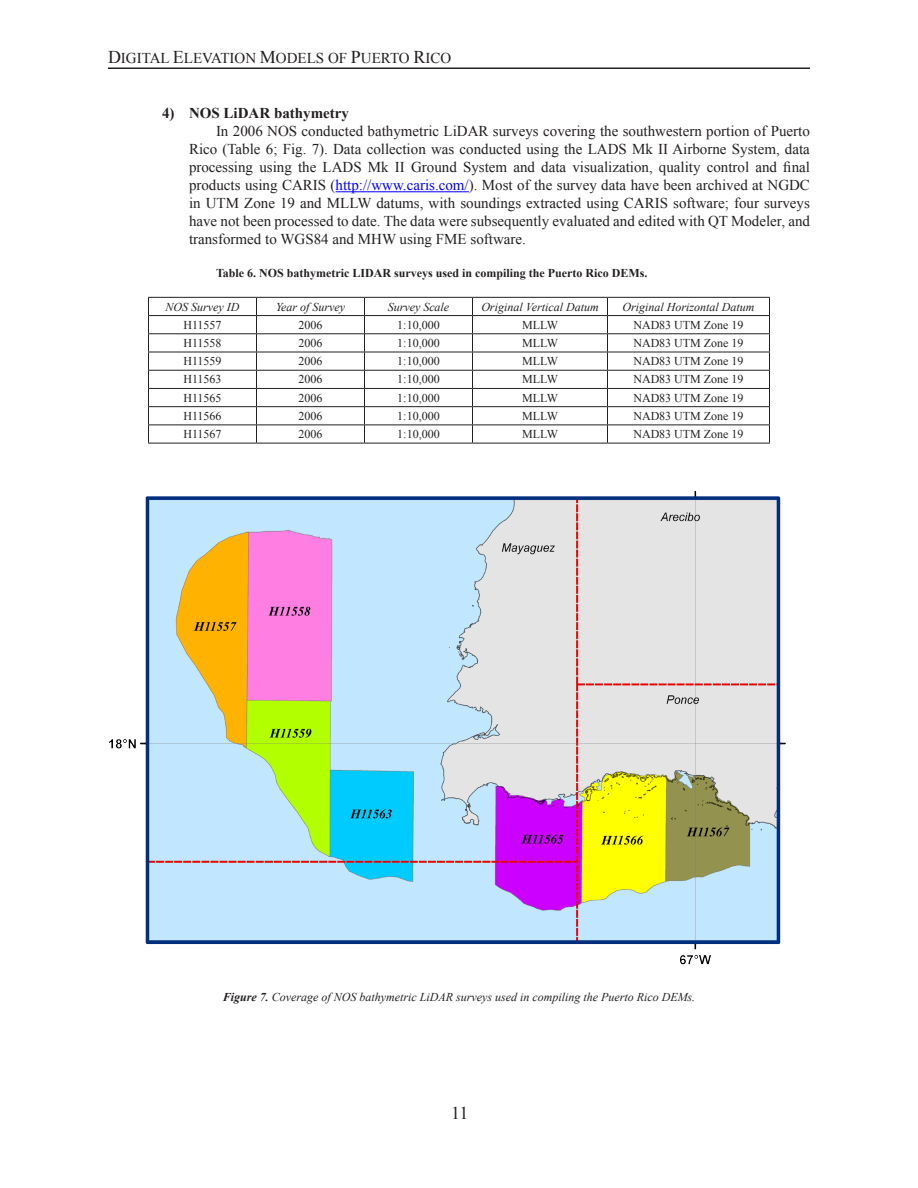
<style>
.page{position:relative;width:918px;height:1188px;background:#fff}
.page>*{position:absolute;margin:0;border:0;box-sizing:border-box;transform-origin:0 0}
.t1{font:18px "Times New Roman";color:#231f20}
.t2{font:15px/18px "Times New Roman";color:#231f20;text-align:justify}
.t3{font:700 15px "Times New Roman";color:#231f20}
.t4{font:12px "Times New Roman";color:#231f20}
.t5{font:italic 12px "Times New Roman";color:#231f20}
.t6{font:700 12px "Times New Roman";color:#231f20}
.s1{font-size:18px}
.s2{color:#00f}
.s3{font-weight:700}
</style>
<div class="page">
<hr style="left:108px;top:68px;width:702px;height:1px;background:#231f20">
<hr style="left:336px;top:191px;width:133px;height:1px;background:#00f">
<hr style="left:148px;top:297px;width:108px;height:1px;background:#231f20">
<hr style="left:256px;top:297px;width:108px;height:1px;background:#231f20">
<hr style="left:364px;top:297px;width:108px;height:1px;background:#231f20">
<hr style="left:472px;top:297px;width:136px;height:1px;background:#231f20">
<hr style="left:608px;top:297px;width:162px;height:1px;background:#231f20">
<hr style="left:148px;top:315px;width:108px;height:1px;background:#231f20">
<hr style="left:256px;top:315px;width:108px;height:1px;background:#231f20">
<hr style="left:364px;top:315px;width:108px;height:1px;background:#231f20">
<hr style="left:472px;top:315px;width:136px;height:1px;background:#231f20">
<hr style="left:608px;top:315px;width:162px;height:1px;background:#231f20">
<hr style="left:148px;top:333px;width:108px;height:1px;background:#231f20">
<hr style="left:256px;top:333px;width:108px;height:1px;background:#231f20">
<hr style="left:364px;top:333px;width:108px;height:1px;background:#231f20">
<hr style="left:472px;top:333px;width:136px;height:1px;background:#231f20">
<hr style="left:608px;top:333px;width:162px;height:1px;background:#231f20">
<hr style="left:148px;top:352px;width:108px;height:1px;background:#231f20">
<hr style="left:256px;top:352px;width:108px;height:1px;background:#231f20">
<hr style="left:364px;top:352px;width:108px;height:1px;background:#231f20">
<hr style="left:472px;top:352px;width:136px;height:1px;background:#231f20">
<hr style="left:608px;top:352px;width:162px;height:1px;background:#231f20">
<hr style="left:148px;top:370px;width:108px;height:1px;background:#231f20">
<hr style="left:256px;top:370px;width:108px;height:1px;background:#231f20">
<hr style="left:364px;top:370px;width:108px;height:1px;background:#231f20">
<hr style="left:472px;top:370px;width:136px;height:1px;background:#231f20">
<hr style="left:608px;top:370px;width:162px;height:1px;background:#231f20">
<hr style="left:148px;top:388px;width:108px;height:1px;background:#231f20">
<hr style="left:256px;top:388px;width:108px;height:1px;background:#231f20">
<hr style="left:364px;top:388px;width:108px;height:1px;background:#231f20">
<hr style="left:472px;top:388px;width:136px;height:1px;background:#231f20">
<hr style="left:608px;top:388px;width:162px;height:1px;background:#231f20">
<hr style="left:148px;top:406px;width:108px;height:1px;background:#231f20">
<hr style="left:256px;top:406px;width:108px;height:1px;background:#231f20">
<hr style="left:364px;top:406px;width:108px;height:1px;background:#231f20">
<hr style="left:472px;top:406px;width:136px;height:1px;background:#231f20">
<hr style="left:608px;top:406px;width:162px;height:1px;background:#231f20">
<hr style="left:148px;top:425px;width:108px;height:1px;background:#231f20">
<svg style="left:148px;top:298px;width:1px;height:145px"></svg>
<hr style="left:256px;top:425px;width:108px;height:1px;background:#231f20">
<svg style="left:256px;top:298px;width:1px;height:145px"></svg>
<hr style="left:364px;top:425px;width:108px;height:1px;background:#231f20">
<svg style="left:364px;top:298px;width:1px;height:145px"></svg>
<hr style="left:472px;top:425px;width:136px;height:1px;background:#231f20">
<svg style="left:472px;top:298px;width:1px;height:145px"></svg>
<hr style="left:608px;top:425px;width:162px;height:1px;background:#231f20">
<svg style="left:607px;top:298px;width:1px;height:145px"></svg>
<svg style="left:769px;top:298px;width:1px;height:145px"></svg>
<hr style="left:148px;top:443px;width:108px;height:1px;background:#231f20">
<hr style="left:256px;top:443px;width:108px;height:1px;background:#231f20">
<hr style="left:364px;top:443px;width:108px;height:1px;background:#231f20">
<hr style="left:472px;top:443px;width:136px;height:1px;background:#231f20">
<hr style="left:608px;top:443px;width:162px;height:1px;background:#231f20">
<img style="left:109px;top:490px;width:677px;height:475px">
<p class="t2" style="left:108px;top:49px;width:345px"><span class="s1">D</span>IGITAL <span class="s1">E</span>LEVATION <span class="s1">M</span>ODELS OF <span class="s1">P</span>UERTO <span class="s1">R</span>ICO</p>
<p class="t3" style="left:162px;top:103px;width:188px">4) NOS LiDAR bathymetry</p>
<p class="t2" style="left:189px;top:122px;width:623px;text-indent:27px">In 2006 NOS conducted bathymetric LiDAR surveys covering the southwestern portion of Puerto Rico (Table 6; Fig. 7). Data collection was conducted using the LADS Mk II Airborne System, data processing using the LADS Mk II Ground System and data visualization, quality control and final products using CARIS (<span class="s2">http://www.caris.com/</span>). Most of the survey data have been archived at NGDC in UTM Zone 19 and MLLW datums, with soundings extracted using CARIS software; four surveys have not been processed to date. The data were subsequently evaluated and edited with QT Modeler, and transformed to WGS84 and MHW using FME software.</p>
<p class="t6" style="left:216px;top:264px;width:433px">Table 6. NOS bathymetric LIDAR surveys used in compiling the Puerto Rico DEMs.</p>
<p class="t5" style="left:166px;top:298px;width:75px">NOS Survey ID</p>
<p class="t5" style="left:276px;top:298px;width:71px">Year of Survey</p>
<p class="t5" style="left:388px;top:298px;width:63px">Survey Scale</p>
<p class="t5" style="left:481px;top:298px;width:119px">Original Vertical Datum</p>
<p class="t5" style="left:622px;top:298px;width:134px">Original Horizontal Datum</p>
<p class="t4" style="left:183px;top:317px;width:40px">H11557</p>
<p class="t4" style="left:298px;top:317px;width:25px">2006</p>
<p class="t4" style="left:397px;top:317px;width:44px">1:10,000</p>
<p class="t4" style="left:522px;top:317px;width:37px">MLLW</p>
<p class="t4" style="left:633px;top:317px;width:112px">NAD83 UTM Zone 19</p>
<p class="t4" style="left:183px;top:335px;width:40px">H11558</p>
<p class="t4" style="left:298px;top:335px;width:25px">2006</p>
<p class="t4" style="left:397px;top:335px;width:44px">1:10,000</p>
<p class="t4" style="left:522px;top:335px;width:37px">MLLW</p>
<p class="t4" style="left:633px;top:335px;width:112px">NAD83 UTM Zone 19</p>
<p class="t4" style="left:183px;top:353px;width:40px">H11559</p>
<p class="t4" style="left:298px;top:353px;width:25px">2006</p>
<p class="t4" style="left:397px;top:353px;width:44px">1:10,000</p>
<p class="t4" style="left:522px;top:353px;width:37px">MLLW</p>
<p class="t4" style="left:633px;top:353px;width:112px">NAD83 UTM Zone 19</p>
<p class="t4" style="left:183px;top:371px;width:40px">H11563</p>
<p class="t4" style="left:298px;top:371px;width:25px">2006</p>
<p class="t4" style="left:397px;top:371px;width:44px">1:10,000</p>
<p class="t4" style="left:522px;top:371px;width:37px">MLLW</p>
<p class="t4" style="left:633px;top:371px;width:112px">NAD83 UTM Zone 19</p>
<p class="t4" style="left:183px;top:390px;width:40px">H11565</p>
<p class="t4" style="left:298px;top:390px;width:25px">2006</p>
<p class="t4" style="left:397px;top:390px;width:44px">1:10,000</p>
<p class="t4" style="left:522px;top:390px;width:37px">MLLW</p>
<p class="t4" style="left:633px;top:390px;width:112px">NAD83 UTM Zone 19</p>
<p class="t4" style="left:183px;top:408px;width:40px">H11566</p>
<p class="t4" style="left:298px;top:408px;width:25px">2006</p>
<p class="t4" style="left:397px;top:408px;width:44px">1:10,000</p>
<p class="t4" style="left:522px;top:408px;width:37px">MLLW</p>
<p class="t4" style="left:633px;top:408px;width:112px">NAD83 UTM Zone 19</p>
<p class="t4" style="left:183px;top:426px;width:40px">H11567</p>
<p class="t4" style="left:298px;top:426px;width:25px">2006</p>
<p class="t4" style="left:397px;top:426px;width:44px">1:10,000</p>
<p class="t4" style="left:522px;top:426px;width:37px">MLLW</p>
<p class="t4" style="left:633px;top:426px;width:112px">NAD83 UTM Zone 19</p>
<p class="t5" style="left:223px;top:988px;width:474px"><span class="s3">Figure 7.</span> Coverage of NOS bathymetric LiDAR surveys used in compiling the Puerto Rico DEMs.</p>
<p class="t1" style="left:451px;top:1101px;width:19px">11</p>
</div>
